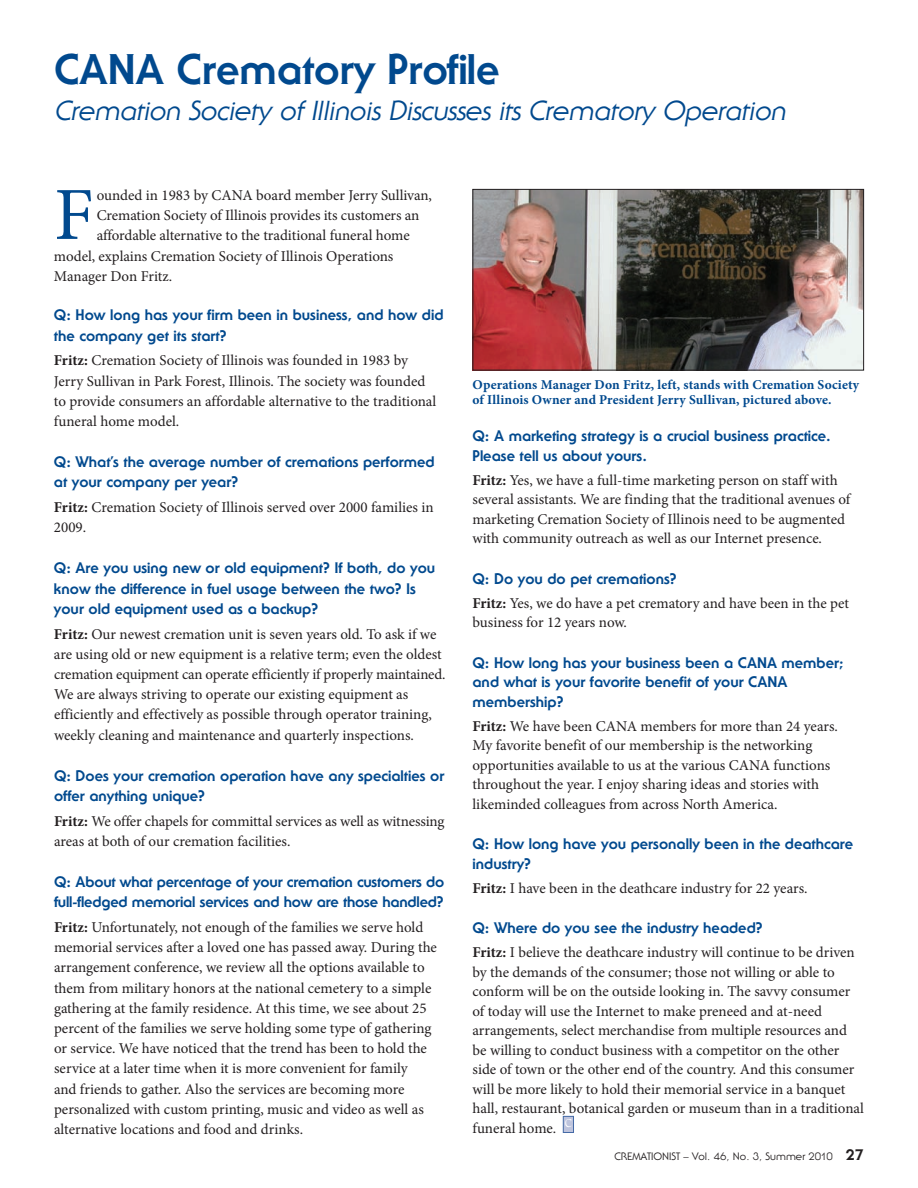
<style>
.page{position:relative;width:918px;height:1188px;background:#fff}
.page>*{position:absolute;margin:0;border:0;box-sizing:border-box;transform-origin:0 0}
.t1{font:75px "Minion Pro";color:#01498e}
.t2{font:800 42px "Serif Gothic Std";color:#01498e}
.t3{font:italic 27px "Serif Gothic Std";color:#01498e}
.t4{font:15px/20.2px "Minion Pro";letter-spacing:-.005em;color:#231f20}
.t5{font:800 15px/20.2px "Serif Gothic Std";color:#01498e}
.t6{font:700 13.5px/15px "Minion Pro";letter-spacing:.01em;color:#01498e}
.t7{font:10.5px "Serif Gothic Std";color:#231f20}
.s1{font-weight:700}
.s2{font-weight:800;font-size:15px}
</style>
<div class="page">
<div style="left:563px;top:1116px;width:11px;height:16px;background:#bec4dd"></div>
<div style="left:563px;top:1116px;width:11px;height:17px;border:1px solid #456aa6"></div>
<img style="left:474px;top:191px;width:388px;height:177px">
<div style="left:472px;top:189px;width:392px;height:181px;border:1px solid #231f20"></div>
<h2 class="t2" style="left:54px;top:43px;width:447px">CANA Crematory Profile</h2>
<h3 class="t3" style="left:54px;top:94px;width:739px">Cremation Society of Illinois Discusses its Crematory Operation</h3>
<h1 class="t1" style="left:54px;top:165px;width:41px">F</h1>
<p class="t4" style="left:97px;top:185px;width:337px">ounded in 1983 by CANA board member Jerry Sullivan,</p>
<p class="t4" style="left:97px;top:205px;width:324px">Cremation Society of Illinois provides its customers an</p>
<p class="t4" style="left:97px;top:225px;width:315px">affordable alternative to the traditional funeral home</p>
<p class="t4" style="left:54px;top:246px;width:341px">model, explains Cremation Society of Illinois Operations</p>
<p class="t4" style="left:54px;top:266px;width:120px">Manager Don Fritz.</p>
<p class="t5" style="left:54px;top:305px;width:391px">Q: How long has your firm been in business, and how did the company get its start?</p>
<p class="t4" style="left:54px;top:350px;width:384px"><span class="s1">Fritz:</span> Cremation Society of Illinois was founded in 1983 by Jerry Sullivan in Park Forest, Illinois. The society was founded to provide consumers an affordable alternative to the traditional funeral home model.</p>
<p class="t5" style="left:54px;top:452px;width:382px">Q: What’s the average number of cremations performed at your company per year?</p>
<p class="t4" style="left:54px;top:497px;width:381px"><span class="s1">Fritz:</span> Cremation Society of Illinois served over 2000 families in<br>2009.</p>
<p class="t5" style="left:54px;top:558px;width:383px">Q: Are you using new or old equipment? If both, do you know the difference in fuel usage between the two? Is your old equipment used as a backup?</p>
<p class="t4" style="left:54px;top:624px;width:393px"><span class="s1">Fritz:</span> Our newest cremation unit is seven years old. To ask if we are using old or new equipment is a relative term; even the oldest cremation equipment can operate efficiently if properly maintained.<br>We are always striving to operate our existing equipment as efficiently and effectively as possible through operator training, weekly cleaning and maintenance and quarterly inspections.</p>
<p class="t5" style="left:54px;top:765px;width:392px">Q: Does your cremation operation have any specialties or offer anything unique?</p>
<p class="t4" style="left:54px;top:811px;width:392px"><span class="s1">Fritz:</span> We offer chapels for committal services as well as witnessing areas at both of our cremation facilities.</p>
<p class="t5" style="left:54px;top:872px;width:392px">Q: About what percentage of your cremation customers do full-fledged memorial services and how are those handled?</p>
<p class="t4" style="left:54px;top:917px;width:384px"><span class="s1">Fritz:</span> Unfortunately, not enough of the families we serve hold memorial services after a loved one has passed away. During the arrangement conference, we review all the options available to them from military honors at the national cemetery to a simple gathering at the family residence. At this time, we see about 25 percent of the families we serve holding some type of gathering or service. We have noticed that the trend has been to hold the service at a later time when it is more convenient for family<br>and friends to gather. Also the services are becoming more personalized with custom printing, music and video as well as alternative locations and food and drinks.</p>
<p class="t6" style="left:472px;top:377px;width:388px">Operations Manager Don Fritz, left, stands with Cremation Society of Illinois Owner and President Jerry Sullivan, pictured above.</p>
<p class="t5" style="left:472px;top:426px;width:360px;line-height:19.5px">Q: A marketing strategy is a crucial business practice.<br>Please tell us about yours.</p>
<p class="t4" style="left:472px;top:470px;width:379px;line-height:19.5px"><span class="s1">Fritz:</span> Yes, we have a full-time marketing person on staff with several assistants. We are finding that the traditional avenues of marketing Cremation Society of Illinois need to be augmented with community outreach as well as our Internet presence.</p>
<p class="t5" style="left:472px;top:568px;width:206px">Q: Do you do pet cremations?</p>
<p class="t4" style="left:472px;top:593px;width:378px;line-height:19.5px"><span class="s1">Fritz:</span> Yes, we do have a pet crematory and have been in the pet business for 12 years now.</p>
<p class="t5" style="left:472px;top:653px;width:373px;line-height:19.5px">Q: How long has your business been a CANA member; and what is your favorite benefit of your CANA membership?</p>
<p class="t4" style="left:472px;top:716px;width:367px;line-height:19.5px"><span class="s1">Fritz:</span> We have been CANA members for more than 24 years.<br>My favorite benefit of our membership is the networking opportunities available to us at the various CANA functions throughout the year. I enjoy sharing ideas and stories with likeminded colleagues from across North America.</p>
<p class="t5" style="left:472px;top:834px;width:382px;line-height:19.5px">Q: How long have you personally been in the deathcare industry?</p>
<p class="t4" style="left:472px;top:878px;width:337px"><span class="s1">Fritz:</span> I have been in the deathcare industry for 22 years.</p>
<p class="t5" style="left:472px;top:918px;width:291px">Q: Where do you see the industry headed?</p>
<p class="t4" style="left:472px;top:943px;width:393px;line-height:19.5px"><span class="s1">Fritz:</span> I believe the deathcare industry will continue to be driven by the demands of the consumer; those not willing or able to conform will be on the outside looking in. The savvy consumer of today will use the Internet to make preneed and at-need arrangements, select merchandise from multiple resources and be willing to conduct business with a competitor on the other side of town or the other end of the country. And this consumer will be more likely to hold their memorial service in a banquet hall, restaurant, botanical garden or museum than in a traditional funeral home. <sup>C</sup></p>
<p class="t7" style="left:614px;top:1150px;width:251px">CREMATIONIST – VOL. 46, NO. 3, SUMMER 2010 <span class="s2">27</span></p>
</div>
